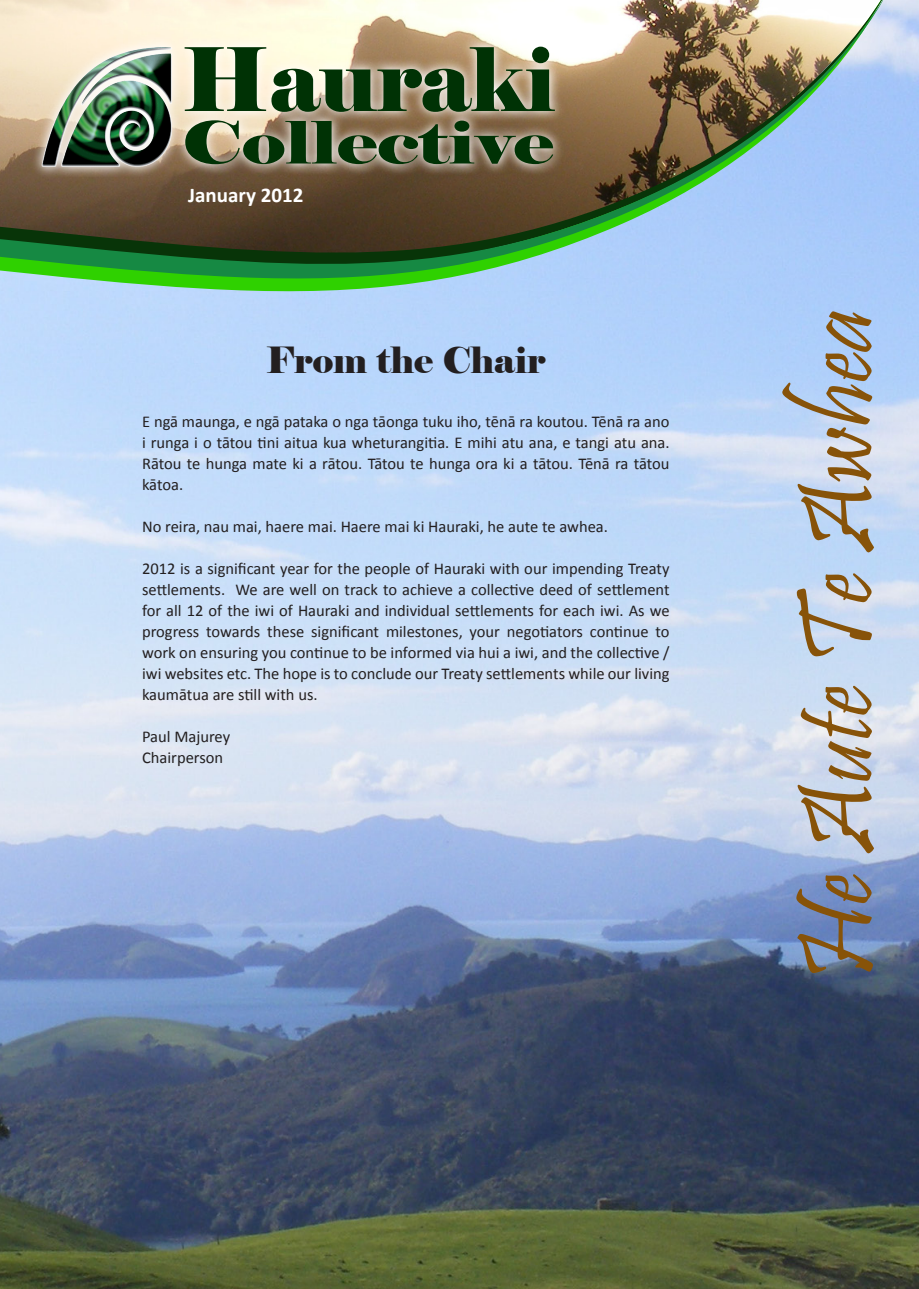
<style>
.page{position:relative;width:919px;height:1289px;background:#fff}
.page>*{position:absolute;margin:0;border:0;box-sizing:border-box;transform-origin:0 0}
.t1{font:108px "Pristina";letter-spacing:-.005em;color:#875309}
.t2{font:87.45px "Elephant";color:#003205}
.t3{font:58.35px "Elephant";color:#003205;scale:1.31 1}
.t4{font:36px "Elephant";color:#231f20}
.t5{font:700 21px "Calibri";color:#fff}
.t6{font:16.5px/21px "Calibri";color:#231f20;text-align:justify}
</style>
<div class="page">
<img style="left:0;top:0;width:918px;height:1288px">
<svg style="left:0;top:321px;width:886px;height:13px;background:#b5d3fb"></svg>
<svg style="left:0;top:0;width:895px;height:321px;background:#90a299"></svg>
<svg style="left:29px;top:34px;width:535px;height:143px;background:#cabba8"></svg>
<img style="left:0;top:37px;width:216px;height:161px">
<p class="t2" style="left:181px;top:25px;width:375px">Hauraki</p>
<p class="t3" style="left:181px;top:106px;width:286px">Collective</p>
<p class="t5" style="left:188px;top:182px;width:117px">January 2012</p>
<p class="t4" style="left:266px;top:338px;width:281px">From the Chair</p>
<p class="t6" style="left:142px;top:411px;width:529px">E ngā maunga, e ngā pataka o nga tāonga tuku iho, tēnā ra koutou. Tēnā ra ano i runga i o tātou tini aitua kua wheturangitia. E mihi atu ana, e tangi atu ana.<br>Rātou te hunga mate ki a rātou. Tātou te hunga ora ki a tātou. Tēnā ra tātou kātoa.</p>
<p class="t6" style="left:142px;top:516px;width:467px">No reira, nau mai, haere mai. Haere mai ki Hauraki, he aute te awhea.</p>
<p class="t6" style="left:142px;top:558px;width:529px">2012 is a significant year for the people of Hauraki with our impending Treaty settlements. We are well on track to achieve a collective deed of settlement for all 12 of the iwi of Hauraki and individual settlements for each iwi. As we progress towards these significant milestones, your negotiators continue to</p>
<p class="t6" style="left:142px;top:642px;width:529px">work on ensuring you continue to be informed via hui a iwi, and the collective / iwi websites etc. The hope is to conclude our Treaty settlements while our living kaumātua are still with us.</p>
<p class="t6" style="left:142px;top:726px;width:89px">Paul Majurey</p>
<p class="t6" style="left:142px;top:747px;width:83px">Chairperson</p>
<p class="t1" style="left:776px;top:980px;width:674px;rotate:-90deg">He Aute Te Awhea</p>
</div>
